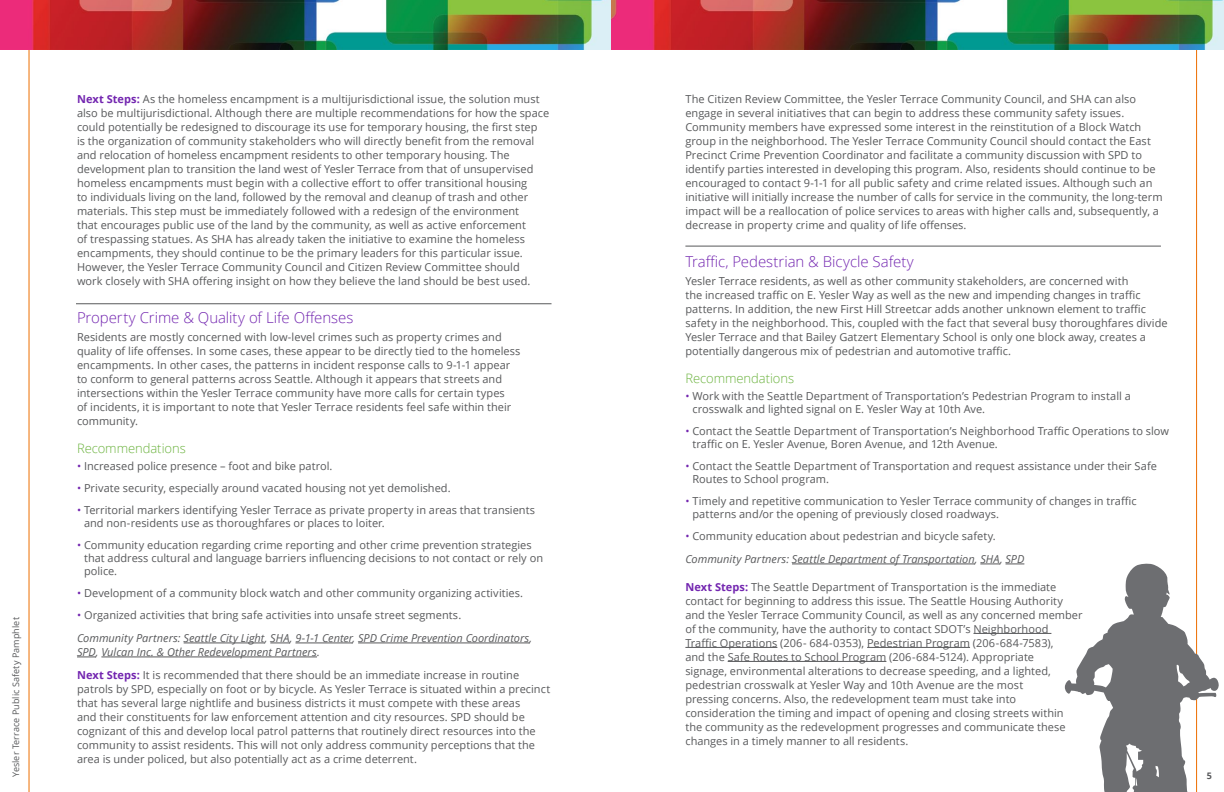
<style>
.page{position:relative;width:1224px;height:792px;background:#fff}
.page>*{position:absolute;margin:0;border:0;box-sizing:border-box;transform-origin:0 0}
.t1{font:300 15px "Open Sans";letter-spacing:-.005em;color:#7326b0}
.t2{font:300 13px "Open Sans";letter-spacing:-.005em;color:#6cb33f}
.t3{font:11px/14px "Open Sans";color:#58595b}
.t4{font:italic 11px/23px "Open Sans";color:#58595b}
.t5{font:9px "Open Sans";letter-spacing:.01em;color:#58595b}
.t6{font:700 9px "Open Sans";color:#58595b}
.s1{font-weight:700;color:#7326b0}
.s2{color:#7326b0}
.s3{font-style:normal;color:#7326b0}
.s4{font-style:normal}
.s5{font-style:italic}
</style>
<div class="page">
<svg style="left:0;top:49px;width:30px;height:743px"></svg>
<img style="left:0;top:0;width:612px;height:49px">
<img style="left:612px;top:0;width:453px;height:49px">
<hr style="left:184px;top:643px;width:81px;height:1px;background:#58595b">
<svg style="left:270px;top:643px;width:20px;height:1px"></svg>
<hr style="left:295px;top:643px;width:58px;height:1px;background:#58595b">
<hr style="left:358px;top:643px;width:172px;height:1px;background:#58595b">
<svg style="left:77px;top:657px;width:19px;height:1px"></svg>
<hr style="left:101px;top:657px;width:216px;height:1px;background:#58595b">
<hr style="left:792px;top:564px;width:183px;height:1px;background:#58595b">
<svg style="left:980px;top:564px;width:20px;height:1px"></svg>
<svg style="left:1006px;top:564px;width:18px;height:1px"></svg>
<hr style="left:973px;top:633px;width:78px;height:1px;background:#58595b">
<hr style="left:685px;top:647px;width:92px;height:1px;background:#58595b">
<hr style="left:867px;top:647px;width:103px;height:1px;background:#58595b">
<hr style="left:728px;top:661px;width:158px;height:1px;background:#58595b">
<svg style="left:1065px;top:0;width:159px;height:792px"></svg>
<hr style="left:76px;top:303px;width:476px;height:1px;background:#58595b">
<hr style="left:685px;top:246px;width:476px;height:1px;background:#58595b">
<p class="t5" style="left:10px;top:777px;width:161px;rotate:-90deg">Yesler Terrace Public Safety Pamphlet</p>
<p class="t3" style="left:77px;top:92px;width:474px"><span class="s1">Next Steps:</span> As the homeless encampment is a multijurisdictional issue, the solution must also be multijurisdictional. Although there are multiple recommendations for how the space could potentially be redesigned to discourage its use for temporary housing, the first step<br>is the organization of community stakeholders who will directly benefit from the removal and relocation of homeless encampment residents to other temporary housing. The development plan to transition the land west of Yesler Terrace from that of unsupervised homeless encampments must begin with a collective effort to offer transitional housing<br>to individuals living on the land, followed by the removal and cleanup of trash and other materials. This step must be immediately followed with a redesign of the environment<br>that encourages public use of the land by the community, as well as active enforcement<br>of trespassing statues. As SHA has already taken the initiative to examine the homeless encampments, they should continue to be the primary leaders for this particular issue.<br>However, the Yesler Terrace Community Council and Citizen Review Committee should<br>work closely with SHA offering insight on how they believe the land should be best used.</p>
<h1 class="t1" style="left:77px;top:308px;width:278px">Property Crime &amp; Quality of Life Offenses</h1>
<p class="t3" style="left:77px;top:330px;width:445px">Residents are mostly concerned with low-level crimes such as property crimes and quality of life offenses. In some cases, these appear to be directly tied to the homeless encampments. In other cases, the patterns in incident response calls to 9-1-1 appear to conform to general patterns across Seattle. Although it appears that streets and intersections within the Yesler Terrace community have more calls for certain types<br>of incidents, it is important to note that Yesler Terrace residents feel safe within their community.</p>
<p class="t2" style="left:77px;top:440px;width:110px">Recommendations</p>
<p class="t3" style="left:77px;top:459px;width:257px"><span class="s2">•</span> Increased police presence – foot and bike patrol.</p>
<p class="t3" style="left:77px;top:481px;width:375px"><span class="s2">•</span> Private security, especially around vacated housing not yet demolished.</p>
<p class="t3" style="left:84px;top:503px;width:453px;line-height:13px;text-indent:-7px"><span class="s2">•</span> Territorial markers identifying Yesler Terrace as private property in areas that transients and non-residents use as thoroughfares or places to loiter.</p>
<p class="t3" style="left:84px;top:538px;width:461px;line-height:13px;text-indent:-7px"><span class="s2">•</span> Community education regarding crime reporting and other crime prevention strategies that address cultural and language barriers influencing decisions to not contact or rely on police.</p>
<p class="t3" style="left:77px;top:586px;width:448px"><span class="s2">•</span> Development of a community block watch and other community organizing activities.</p>
<p class="t4" style="left:77px;top:603px;width:457px"><span class="s3">•</span> <span class="s4">Organized activities that bring safe activities into unsafe street segments.<br></span>Community Partners: Seattle City Light, SHA, 9-1-1 Center, SPD Crime Prevention Coordinators,</p>
<p class="t3" style="left:77px;top:640px;width:444px;line-height:23px"><span class="s5">SPD, Vulcan Inc. &amp; Other Redevelopment Partners.<br></span><span class="s1">Next Steps:</span> It is recommended that there should be an immediate increase in routine</p>
<p class="t3" style="left:77px;top:682px;width:475px">patrols by SPD, especially on foot or by bicycle. As Yesler Terrace is situated within a precinct that has several large nightlife and business districts it must compete with these areas<br>and their constituents for law enforcement attention and city resources. SPD should be cognizant of this and develop local patrol patterns that routinely direct resources into the community to assist residents. This will not only address community perceptions that the area is under policed, but also potentially act as a crime deterrent.</p>
<p class="t3" style="left:685px;top:92px;width:479px">The Citizen Review Committee, the Yesler Terrace Community Council, and SHA can also engage in several initiatives that can begin to address these community safety issues.<br>Community members have expressed some interest in the reinstitution of a Block Watch group in the neighborhood. The Yesler Terrace Community Council should contact the East Precinct Crime Prevention Coordinator and facilitate a community discussion with SPD to identify parties interested in developing this program. Also, residents should continue to be encouraged to contact 9-1-1 for all public safety and crime related issues. Although such an initiative will initially increase the number of calls for service in the community, the long-term impact will be a reallocation of police services to areas with higher calls and, subsequently, a decrease in property crime and quality of life offenses.</p>
<h1 class="t1" style="left:685px;top:252px;width:230px">Traffic, Pedestrian &amp; Bicycle Safety</h1>
<p class="t3" style="left:685px;top:274px;width:484px">Yesler Terrace residents, as well as other community stakeholders, are concerned with<br>the increased traffic on E. Yesler Way as well as the new and impending changes in traffic patterns. In addition, the new First Hill Streetcar adds another unknown element to traffic safety in the neighborhood. This, coupled with the fact that several busy thoroughfares divide Yesler Terrace and that Bailey Gatzert Elementary School is only one block away, creates a potentially dangerous mix of pedestrian and automotive traffic.</p>
<p class="t2" style="left:685px;top:370px;width:110px">Recommendations</p>
<p class="t3" style="left:692px;top:389px;width:440px;line-height:13px;text-indent:-7px"><span class="s2">•</span> Work with the Seattle Department of Transportation’s Pedestrian Program to install a crosswalk and lighted signal on E. Yesler Way at 10th Ave.</p>
<p class="t3" style="left:692px;top:424px;width:478px;line-height:13px;text-indent:-7px"><span class="s2">•</span> Contact the Seattle Department of Transportation’s Neighborhood Traffic Operations to slow traffic on E. Yesler Avenue, Boren Avenue, and 12th Avenue.</p>
<p class="t3" style="left:692px;top:459px;width:466px;line-height:13px;text-indent:-7px"><span class="s2">•</span> Contact the Seattle Department of Transportation and request assistance under their Safe<br>Routes to School program.</p>
<p class="t3" style="left:692px;top:494px;width:446px;line-height:13px;text-indent:-7px"><span class="s2">•</span> Timely and repetitive communication to Yesler Terrace community of changes in traffic patterns and/or the opening of previously closed roadways.</p>
<p class="t4" style="left:685px;top:524px;width:340px"><span class="s3">•</span> <span class="s4">Community education about pedestrian and bicycle safety.<br></span>Community Partners: Seattle Department of Transportation, SHA, SPD</p>
<p class="t3" style="left:685px;top:579px;width:399px"><span class="s1">Next Steps:</span> The Seattle Department of Transportation is the immediate contact for beginning to address this issue. The Seattle Housing Authority and the Yesler Terrace Community Council, as well as any concerned member of the community, have the authority to contact SDOT’s Neighborhood Traffic Operations (206- 684-0353), Pedestrian Program (206-684-7583),<br>and the Safe Routes to School Program (206-684-5124). Appropriate<br>signage, environmental alterations to decrease speeding, and a lighted, pedestrian crosswalk at Yesler Way and 10th Avenue are the most<br>pressing concerns. Also, the redevelopment team must take into consideration the timing and impact of opening and closing streets within the community as the redevelopment progresses and communicate these changes in a timely manner to all residents.</p>
<p class="t6" style="left:1207px;top:770px;width:7px">5</p>
</div>
